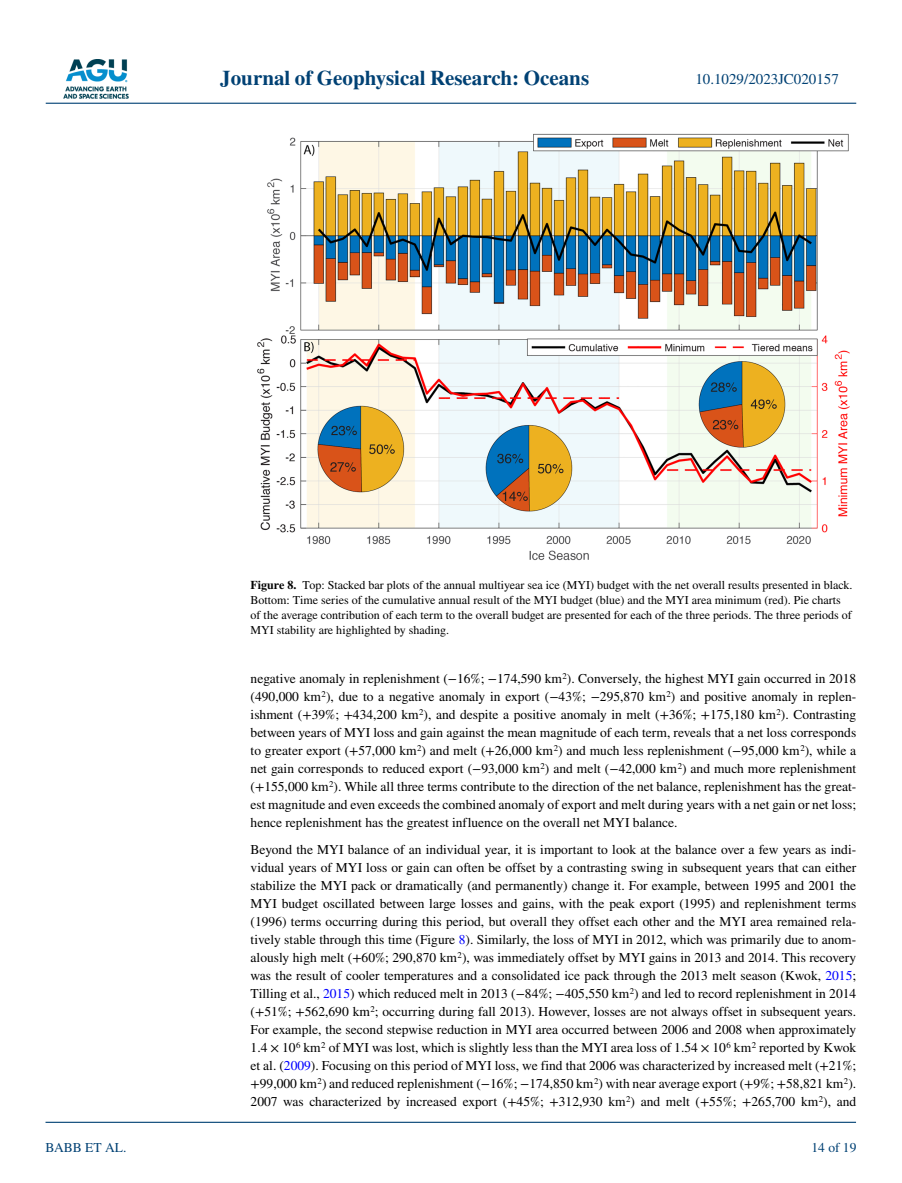
<style>
.page{position:relative;width:902px;height:1183px;background:#fff}
.page>*{position:absolute;margin:0;border:0;box-sizing:border-box;transform-origin:0 0}
.t1{font:700 21px "STIX";color:#004174}
.t2{font:15px "STIX";color:#004174}
.t3{font:13.5px/18px "STIX";color:#000;text-align:justify}
.t4{font:13.5px "STIX";color:#004174}
.t5{font:12px/15px "STIX";color:#000}
.s1{font-weight:700}
.s2{color:#00f}
</style>
<div class="page">
<img style="left:63px;top:60px;width:65px;height:39px">
<hr style="left:46px;top:103px;width:810px;height:1px;background:#004174">
<hr style="left:45px;top:1121px;width:810px;height:1px;background:#004174">
<img style="left:257px;top:134px;width:593px;height:426px">
<h1 class="t1" style="left:220px;top:66px;width:370px">Journal of Geophysical Research: Oceans</h1>
<p class="t2" style="left:695px;top:69px;width:145px">10.1029/2023JC020157</p>
<p class="t4" style="left:45px;top:1138px;width:82px">BABB ET AL.</p>
<p class="t5" style="left:250px;top:578px;width:603px"><span class="s1">Figure 8.</span> Top: Stacked bar plots of the annual multiyear sea ice (MYI) budget with the net overall results presented in black.<br>Bottom: Time series of the cumulative annual result of the MYI budget (blue) and the MYI area minimum (red). Pie charts of the average contribution of each term to the overall budget are presented for each of the three periods. The three periods of MYI stability are highlighted by shading.</p>
<p class="t3" style="left:250px;top:670px;width:607px">negative anomaly in replenishment (−16%; −174,590 km<sup>2</sup>). Conversely, the highest MYI gain occurred in 2018 (490,000 km<sup>2</sup>), due to a negative anomaly in export (−43%; −295,870 km<sup>2</sup>) and positive anomaly in replen&shy;ishment (+39%; +434,200 km<sup>2</sup>), and despite a positive anomaly in melt (+36%; +175,180 km<sup>2</sup>). Contrasting between years of MYI loss and gain against the mean magnitude of each term, reveals that a net loss corresponds to greater export (+57,000 km<sup>2</sup>) and melt (+26,000 km<sup>2</sup>) and much less replenishment (−95,000 km<sup>2</sup>), while a net gain corresponds to reduced export (−93,000 km<sup>2</sup>) and melt (−42,000 km<sup>2</sup>) and much more replenishment (+155,000 km<sup>2</sup>). While all three terms contribute to the direction of the net balance, replenishment has the great&shy;est magnitude and even exceeds the combined anomaly of export and melt during years with a net gain or net loss; hence replenishment has the greatest influence on the overall net MYI balance.</p>
<p class="t3" style="left:250px;top:841px;width:607px">Beyond the MYI balance of an individual year, it is important to look at the balance over a few years as indi&shy;vidual years of MYI loss or gain can often be offset by a contrasting swing in subsequent years that can either stabilize the MYI pack or dramatically (and permanently) change it. For example, between 1995 and 2001 the MYI budget oscillated between large losses and gains, with the peak export (1995) and replenishment terms (1996) terms occurring during this period, but overall they offset each other and the MYI area remained rela&shy;tively stable through this time (Figure <span class="s2">8</span>). Similarly, the loss of MYI in 2012, which was primarily due to anom&shy;alously high melt (+60%; 290,870 km<sup>2</sup>), was immediately offset by MYI gains in 2013 and 2014. This recovery was the result of cooler temperatures and a consolidated ice pack through the 2013 melt season (Kwok, <span class="s2">2015</span>; Tilling et al., <span class="s2">2015</span>) which reduced melt in 2013 (−84%; −405,550 km<sup>2</sup>) and led to record replenishment in 2014 (+51%; +562,690 km<sup>2</sup>; occurring during fall 2013). However, losses are not always offset in subsequent years.<br>For example, the second stepwise reduction in MYI area occurred between 2006 and 2008 when approximately 1.4 × 10<sup>6</sup> km<sup>2</sup> of MYI was lost, which is slightly less than the MYI area loss of 1.54 × 10<sup>6</sup> km<sup>2</sup> reported by Kwok et al. (<span class="s2">2009</span>). Focusing on this period of MYI loss, we find that 2006 was characterized by increased melt (+21%; +99,000 km<sup>2</sup>) and reduced replenishment (−16%; −174,850 km<sup>2</sup>) with near average export (+9%; +58,821 km<sup>2</sup>).<br>2007 was characterized by increased export (+45%; +312,930 km<sup>2</sup>) and melt (+55%; +265,700 km<sup>2</sup>), and</p>
<p class="t4" style="left:811px;top:1138px;width:46px">14 of 19</p>
</div>
